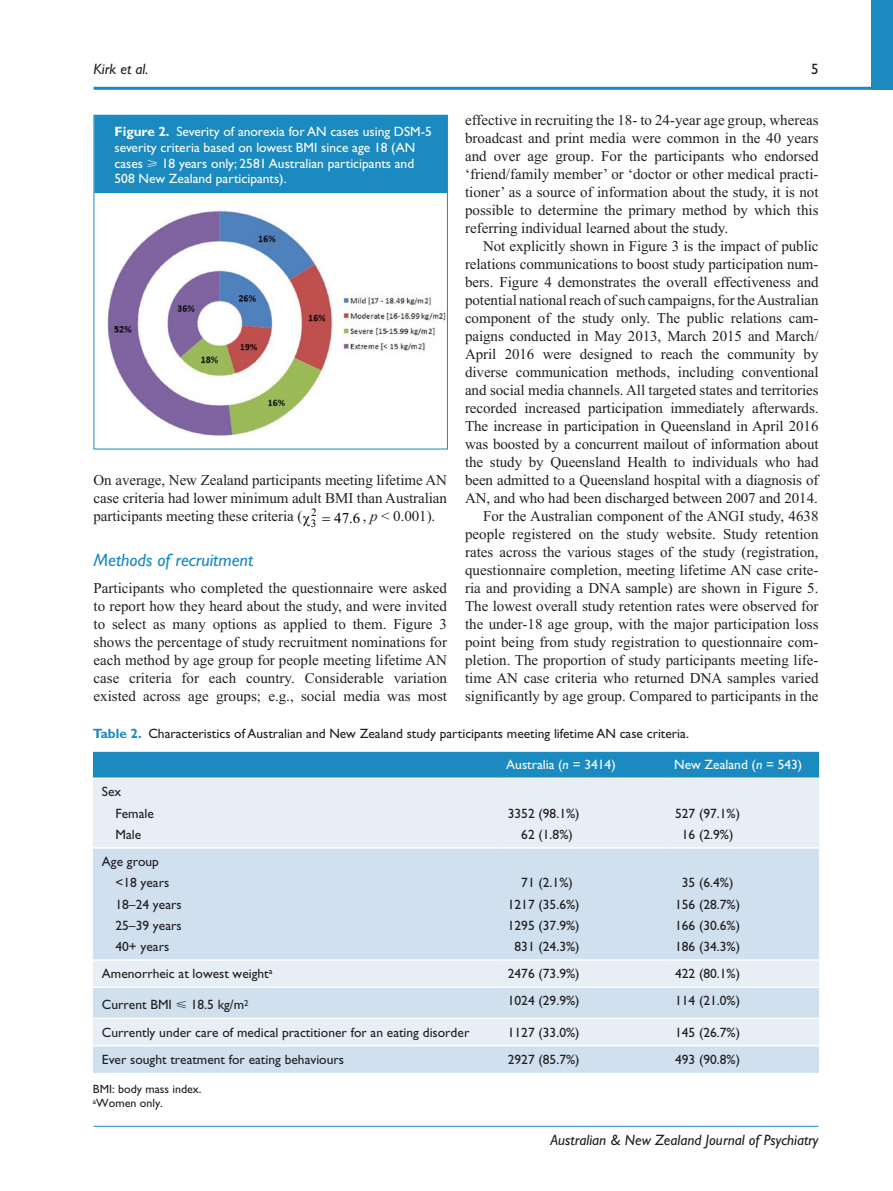
<style>
.page{position:relative;width:893px;height:1191px;background:#fff}
.page>*{position:absolute;margin:0;border:0;box-sizing:border-box;transform-origin:0 0}
.t1{font:italic 18px "Gill Sans Std";color:#1a8ac1}
.t2{font:15px/18px "Times New Roman";letter-spacing:-.005em;color:#231f20;text-align:justify}
.t3{font:italic 15px "Gill Sans Std";color:#231f20}
.t4{font:15px "Gill Sans Std";color:#231f20}
.t5{font:13.5px/21.1px "Gill Sans Std";color:#231f20}
.t6{font:13.5px/15.8px "Gill Sans Std";color:#fff}
.t7{font:12px/14.2px "Gill Sans Std";color:#231f20}
.s1{font-weight:700}
.s2{color:#000}
.s3{font-style:italic}
.s4{font-weight:700;color:#1a8ac1}
</style>
<div class="page">
<hr style="left:94px;top:87px;width:799px;height:3px;background:#1a8ac1">
<div style="left:872px;top:0;width:21px;height:89px;background:#1a8ac1"></div>
<hr style="left:94px;top:1125px;width:725px;height:1px;background:#1a8ac1">
<div style="left:94px;top:115px;width:353px;height:78px;background:#1a8ac1"></div>
<img style="left:107px;top:210px;width:339px;height:226px">
<div style="left:94px;top:115px;width:354px;height:334px;border:1px solid #1a8ac1"></div>
<div style="left:93px;top:752px;width:726px;height:25px;background:#1a8ac1"></div>
<div style="left:93px;top:779px;width:726px;height:68px;background:#e7eef6"></div>
<svg style="left:93px;top:848px;width:726px;height:225px;background:#d6e3f0"></svg>
<hr style="left:93px;top:959px;width:404px;height:1px;background:#fff">
<hr style="left:497px;top:959px;width:168px;height:1px;background:#fff">
<hr style="left:665px;top:959px;width:154px;height:1px;background:#fff">
<hr style="left:93px;top:986px;width:404px;height:2px;background:#fff">
<hr style="left:497px;top:986px;width:168px;height:2px;background:#fff">
<hr style="left:665px;top:986px;width:154px;height:2px;background:#fff">
<hr style="left:93px;top:1017px;width:404px;height:2px;background:#fff">
<hr style="left:497px;top:1017px;width:168px;height:2px;background:#fff">
<hr style="left:665px;top:1017px;width:154px;height:2px;background:#fff">
<hr style="left:93px;top:1045px;width:404px;height:1px;background:#fff">
<hr style="left:497px;top:1045px;width:168px;height:1px;background:#fff">
<hr style="left:665px;top:1045px;width:154px;height:1px;background:#fff">
<p class="t3" style="left:94px;top:60px;width:56px">Kirk et al.</p>
<p class="t4" style="left:811px;top:60px;width:9px">5</p>
<p class="t6" style="left:115px;top:124px;width:319px"><span class="s1">Figure 2.</span> Severity of anorexia for AN cases using DSM-5 severity criteria based on lowest BMI since age 18 (AN cases ⩾ 18 years only; 2581 Australian participants and 508 New Zealand participants).</p>
<p class="t2" style="left:94px;top:471px;width:355px">On average, New Zealand participants meeting lifetime AN case criteria had lower minimum adult BMI than Australian participants meeting these criteria ( <span class="s2">✓ 47.6</span> , <span class="s3">p</span> &lt; 0.001).</p>
<p class="t1" style="left:94px;top:550px;width:161px">Methods of recruitment</p>
<p class="t2" style="left:94px;top:579px;width:355px">Participants who completed the questionnaire were asked to report how they heard about the study, and were invited to select as many options as applied to them. Figure 3 shows the percentage of study recruitment nominations for each method by age group for people meeting lifetime AN case criteria for each country. Considerable variation existed across age groups; e.g., social media was most</p>
<p class="t2" style="left:465px;top:111px;width:355px">effective in recruiting the 18- to 24-year age group, whereas broadcast and print media were common in the 40 years and over age group. For the participants who endorsed ‘friend/family member’ or ‘doctor or other medical practi&shy;tioner’ as a source of information about the study, it is not possible to determine the primary method by which this referring individual learned about the study.</p>
<p class="t2" style="left:465px;top:237px;width:355px;text-align:right">Not explicitly shown in Figure 3 is the impact of public relations communications to boost study participation num&shy;bers. Figure 4 demonstrates the overall effectiveness and potential national reach of such campaigns, for the Australian component of the study only. The public relations cam&shy;paigns conducted in May 2013, March 2015 and March/ April 2016 were designed to reach the community by diverse communication methods, including conventional and social media channels. All targeted states and territories recorded increased participation immediately afterwards.<br>The increase in participation in Queensland in April 2016 was boosted by a concurrent mailout of information about the study by Queensland Health to individuals who had been admitted to a Queensland hospital with a diagnosis of AN, and who had been discharged between 2007 and 2014.<br>For the Australian component of the ANGI study, 4638 people registered on the study website. Study retention rates across the various stages of the study (registration, questionnaire completion, meeting lifetime AN case crite&shy;ria and providing a DNA sample) are shown in Figure 5.<br>The lowest overall study retention rates were observed for the under-18 age group, with the major participation loss point being from study registration to questionnaire com&shy;pletion. The proportion of study participants meeting life&shy;time AN case criteria who returned DNA samples varied significantly by age group. Compared to participants in the</p>
<p class="t5" style="left:93px;top:723px;width:597px"><span class="s4">Table 2.</span> Characteristics of Australian and New Zealand study participants meeting lifetime AN case criteria.</p>
<p class="t6" style="left:506px;top:757px;width:111px">Australia (<span class="s3">n</span> = 3414)</p>
<p class="t6" style="left:674px;top:757px;width:130px">New Zealand (<span class="s3">n</span> = 543)</p>
<p class="t5" style="left:115px;top:781px;width:40px;text-indent:-14px">Sex<br>Female</p>
<p class="t5" style="left:508px;top:802px;width:73px">3352 (98.1%)</p>
<p class="t5" style="left:675px;top:802px;width:67px">527 (97.1%)</p>
<p class="t5" style="left:115px;top:824px;width:27px">Male</p>
<p class="t5" style="left:521px;top:824px;width:53px">62 (1.8%)</p>
<p class="t5" style="left:682px;top:824px;width:53px">16 (2.9%)</p>
<p class="t5" style="left:115px;top:851px;width:55px;text-indent:-14px">Age group &lt;18 years</p>
<p class="t5" style="left:521px;top:872px;width:53px">71 (2.1%)</p>
<p class="t5" style="left:682px;top:872px;width:53px">35 (6.4%)</p>
<p class="t5" style="left:115px;top:893px;width:68px">18–24 years</p>
<p class="t5" style="left:508px;top:893px;width:73px">1217 (35.6%)</p>
<p class="t5" style="left:675px;top:893px;width:67px">156 (28.7%)</p>
<p class="t5" style="left:115px;top:914px;width:68px">25–39 years</p>
<p class="t5" style="left:508px;top:914px;width:73px">1295 (37.9%)</p>
<p class="t5" style="left:675px;top:914px;width:67px">166 (30.6%)</p>
<p class="t5" style="left:115px;top:936px;width:55px">40+ years</p>
<p class="t5" style="left:514px;top:936px;width:67px">831 (24.3%)</p>
<p class="t5" style="left:675px;top:936px;width:67px">186 (34.3%)</p>
<p class="t5" style="left:102px;top:963px;width:172px">Amenorrheic at lowest weight<sup>a</sup></p>
<p class="t5" style="left:508px;top:963px;width:73px">2476 (73.9%)</p>
<p class="t5" style="left:675px;top:963px;width:67px">422 (80.1%)</p>
<p class="t5" style="left:102px;top:994px;width:148px">Current BMI ⩽ 18.5 kg/m<sup>2</sup></p>
<p class="t5" style="left:508px;top:990px;width:73px">1024 (29.9%)</p>
<p class="t5" style="left:675px;top:990px;width:67px">114 (21.0%)</p>
<p class="t5" style="left:102px;top:1021px;width:369px">Currently under care of medical practitioner for an eating disorder</p>
<p class="t5" style="left:508px;top:1021px;width:73px">1127 (33.0%)</p>
<p class="t5" style="left:675px;top:1021px;width:67px">145 (26.7%)</p>
<p class="t5" style="left:102px;top:1048px;width:244px">Ever sought treatment for eating behaviours</p>
<p class="t5" style="left:508px;top:1048px;width:73px">2927 (85.7%)</p>
<p class="t5" style="left:675px;top:1048px;width:67px">493 (90.8%)</p>
<p class="t7" style="left:93px;top:1082px;width:110px">BMI: body mass index. <sup>a</sup>Women only.</p>
<p class="t3" style="left:550px;top:1131px;width:267px">Australian &amp; New Zealand Journal of Psychiatry</p>
</div>
